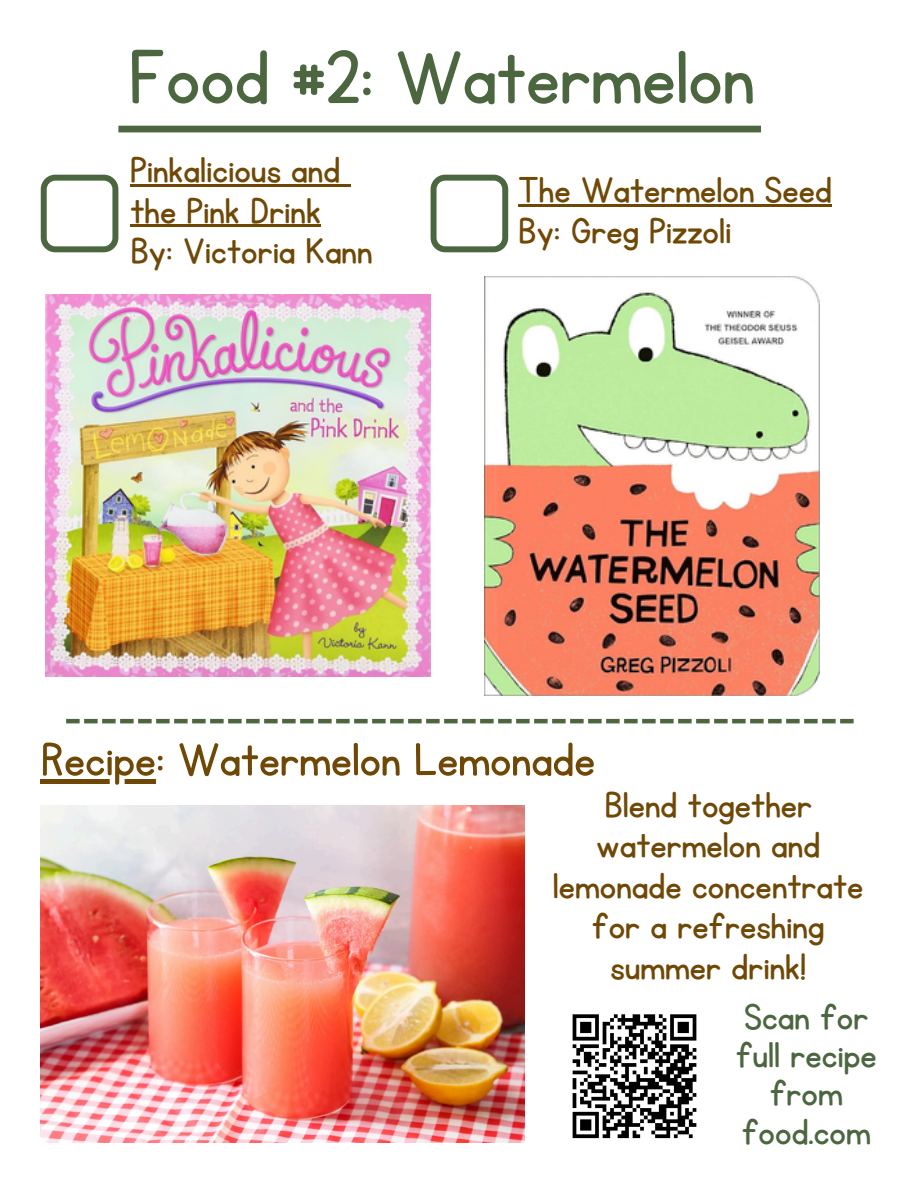
<style>
.page{position:relative;width:918px;height:1188px;background:#fff}
.page>*{position:absolute;margin:0;border:0;box-sizing:border-box;transform-origin:0 0}
.t1{font:87px "KG Primary Penmanship";color:#4c6740}
.t2{font:54px "KG Primary Penmanship";color:#704806}
.t3{font:42px/40.5px "KG Primary Penmanship";color:#704806;text-align:center}
.t4{font:42px/38.4px "KG Primary Penmanship";color:#4c6740;text-align:center}
</style>
<div class="page">
<div style="left:118px;top:126px;width:643px;height:6px;background:#4c6740"></div>
<svg style="left:41px;top:175px;width:77px;height:77px"></svg>
<svg style="left:431px;top:175px;width:77px;height:77px"></svg>
<svg style="left:572px;top:1014px;width:125px;height:125px"></svg>
<hr style="left:66px;top:719px;width:14px;height:4px;background:#4c6740">
<hr style="left:84px;top:719px;width:14px;height:4px;background:#4c6740">
<hr style="left:102px;top:719px;width:14px;height:4px;background:#4c6740">
<hr style="left:120px;top:719px;width:14px;height:4px;background:#4c6740">
<hr style="left:138px;top:719px;width:14px;height:4px;background:#4c6740">
<hr style="left:156px;top:719px;width:14px;height:4px;background:#4c6740">
<hr style="left:174px;top:719px;width:14px;height:4px;background:#4c6740">
<hr style="left:192px;top:719px;width:14px;height:4px;background:#4c6740">
<hr style="left:210px;top:719px;width:14px;height:4px;background:#4c6740">
<hr style="left:228px;top:719px;width:14px;height:4px;background:#4c6740">
<hr style="left:246px;top:719px;width:14px;height:4px;background:#4c6740">
<hr style="left:264px;top:719px;width:14px;height:4px;background:#4c6740">
<hr style="left:282px;top:719px;width:14px;height:4px;background:#4c6740">
<hr style="left:300px;top:719px;width:14px;height:4px;background:#4c6740">
<hr style="left:318px;top:719px;width:14px;height:4px;background:#4c6740">
<hr style="left:336px;top:719px;width:14px;height:4px;background:#4c6740">
<hr style="left:354px;top:719px;width:14px;height:4px;background:#4c6740">
<hr style="left:372px;top:719px;width:14px;height:4px;background:#4c6740">
<hr style="left:390px;top:719px;width:14px;height:4px;background:#4c6740">
<hr style="left:408px;top:719px;width:14px;height:4px;background:#4c6740">
<hr style="left:426px;top:719px;width:14px;height:4px;background:#4c6740">
<hr style="left:444px;top:719px;width:14px;height:4px;background:#4c6740">
<hr style="left:462px;top:719px;width:14px;height:4px;background:#4c6740">
<hr style="left:480px;top:719px;width:14px;height:4px;background:#4c6740">
<hr style="left:498px;top:719px;width:14px;height:4px;background:#4c6740">
<hr style="left:516px;top:719px;width:14px;height:4px;background:#4c6740">
<hr style="left:534px;top:719px;width:14px;height:4px;background:#4c6740">
<hr style="left:552px;top:719px;width:14px;height:4px;background:#4c6740">
<hr style="left:570px;top:719px;width:14px;height:4px;background:#4c6740">
<hr style="left:588px;top:719px;width:14px;height:4px;background:#4c6740">
<hr style="left:606px;top:719px;width:14px;height:4px;background:#4c6740">
<hr style="left:624px;top:719px;width:14px;height:4px;background:#4c6740">
<hr style="left:642px;top:719px;width:14px;height:4px;background:#4c6740">
<hr style="left:660px;top:719px;width:14px;height:4px;background:#4c6740">
<hr style="left:678px;top:719px;width:14px;height:4px;background:#4c6740">
<hr style="left:696px;top:719px;width:14px;height:4px;background:#4c6740">
<hr style="left:714px;top:719px;width:14px;height:4px;background:#4c6740">
<hr style="left:732px;top:719px;width:14px;height:4px;background:#4c6740">
<hr style="left:750px;top:719px;width:14px;height:4px;background:#4c6740">
<hr style="left:768px;top:719px;width:14px;height:4px;background:#4c6740">
<hr style="left:786px;top:719px;width:14px;height:4px;background:#4c6740">
<hr style="left:804px;top:719px;width:14px;height:4px;background:#4c6740">
<hr style="left:822px;top:719px;width:14px;height:4px;background:#4c6740">
<hr style="left:840px;top:719px;width:14px;height:4px;background:#4c6740">
<img style="left:485px;top:277px;width:335px;height:418px">
<img style="left:41px;top:806px;width:484px;height:336px">
<img style="left:45px;top:294px;width:385px;height:383px">
<hr style="left:131px;top:184px;width:209px;height:3px;background:#704806">
<svg style="left:340px;top:184px;width:11px;height:3px"></svg>
<hr style="left:131px;top:225px;width:190px;height:2px;background:#704806">
<hr style="left:518px;top:204px;width:314px;height:3px;background:#704806">
<hr style="left:41px;top:780px;width:115px;height:4px;background:#704806">
<h1 class="t1" style="left:128px;top:35px;width:628px">Food #2: Watermelon</h1>
<p class="t3" style="left:131px;top:151px;width:211px">Pinkalicious and</p>
<p class="t3" style="left:131px;top:191px;width:192px">the Pink Drink</p>
<p class="t3" style="left:131px;top:232px;width:244px">By: Victoria Kann</p>
<p class="t3" style="left:518px;top:171px;width:315px">The Watermelon Seed</p>
<p class="t3" style="left:518px;top:212px;width:215px">By: Greg Pizzoli</p>
<p class="t2" style="left:41px;top:733px;width:556px">Recipe: Watermelon Lemonade</p>
<p class="t3" style="left:553px;top:786px;width:312px">Blend together watermelon and lemonade concentrate for a refreshing summer drink!</p>
<h2 class="t4" style="left:736px;top:999px;width:142px">Scan for full recipe from food.com</h2>
</div>
